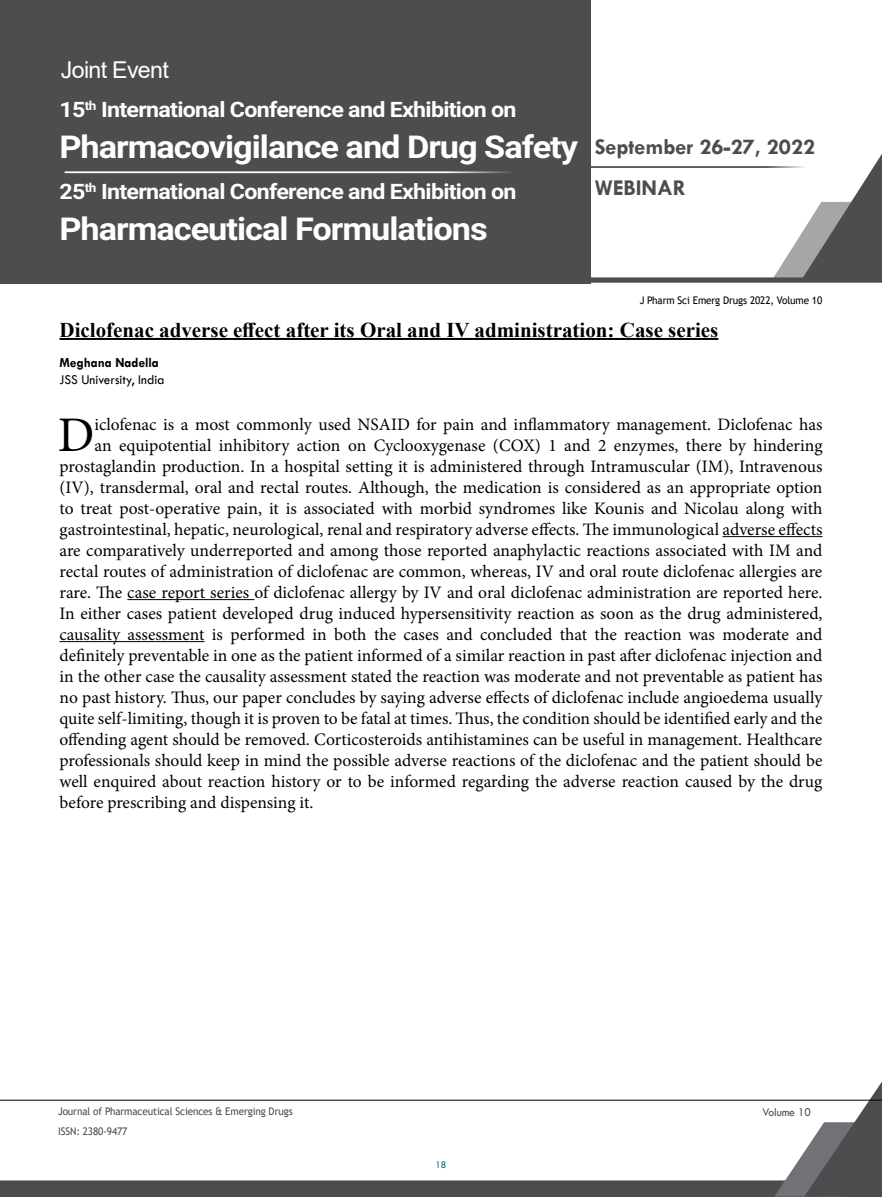
<style>
.page{position:relative;width:882px;height:1197px;background:#fff}
.page>*{position:absolute;margin:0;border:0;box-sizing:border-box;transform-origin:0 0}
.t1{font:49.88px "Minion Pro";color:#000}
.t2{font:700 31.5px "Roboto";letter-spacing:-.03em;color:#fff;scale:1.09 1}
.t3{font:23.28px "Arial";letter-spacing:-.03em;color:#fff}
.t4{font:700 22.75px/41.1px "Tw Cen";color:#4d4d4f}
.t5{font:700 21.35px "Roboto";letter-spacing:-.03em;color:#fff;scale:1.09 1}
.t6{font:700 21px "Times New Roman";color:#000}
.t7{font:17.5px "Minion Pro";color:#000}
.t8{font:14px "Tw Cen";color:#000;scale:.95 1}
.t9{font:700 14px "Tw Cen";color:#000;scale:.95 1}
.t10{font:12.25px "Tw Cen";letter-spacing:-.01em;color:#4d4d4f;scale:.95 1}
.t11{font:10.5px "Trebuchet MS";letter-spacing:-.01em;color:#4d4d4f;scale:.95 1}
.t12{font:10.5px "Trebuchet MS";letter-spacing:-.01em;color:#000;scale:.95 1}
.t13{font:10.5px "Tw Cen";color:#15697e;scale:.95 1}
</style>
<div class="page">
<svg style="left:0;top:1081px;width:882px;height:116px"></svg>
<hr style="left:0;top:1100px;width:882px;height:1px;background:#000">
<div style="left:0;top:0;width:590px;height:283px;background:#4d4d4f"></div>
<svg style="left:64px;top:153px;width:818px;height:130px"></svg>
<hr style="left:65px;top:171px;width:477px;height:2px;background:#fff">
<hr style="left:60px;top:338px;width:658px;height:2px;background:#000">
<hr style="left:723px;top:536px;width:99px;height:1px;background:#000">
<hr style="left:127px;top:599px;width:127px;height:1px;background:#000">
<hr style="left:60px;top:641px;width:145px;height:1px;background:#000">
<h3 class="t3" style="left:61px;top:54px;width:109px">Joint Event</h3>
<p class="t5" style="left:59px;top:95px;width:421px">15<sup>th</sup> International Conference and Exhibition on</p>
<h2 class="t2" style="left:59px;top:125px;width:477px">Pharmacovigilance and Drug Safety</h2>
<p class="t5" style="left:59px;top:176px;width:421px">25<sup>th</sup> International Conference and Exhibition on</p>
<h2 class="t2" style="left:59px;top:206px;width:394px">Pharmaceutical Formulations</h2>
<h3 class="t4" style="left:595px;top:126px;width:222px">September 26-27, 2022<br>WEBINAR</h3>
<p class="t12" style="left:640px;top:293px;width:194px">J Pharm Sci Emerg Drugs 2022, Volume 10</p>
<p class="t6" style="left:60px;top:314px;width:660px">Diclofenac adverse effect after its Oral and IV administration: Case series</p>
<p class="t9" style="left:60px;top:354px;width:106px">Meghana Nadella</p>
<p class="t8" style="left:60px;top:371px;width:112px">JSS University, India</p>
<h1 class="t1" style="left:58px;top:402px;width:38px">D</h1>
<p class="t7" style="left:94px;top:413px;width:730px">iclofenac is a most commonly used NSAID for pain and inflammatory management. Diclofenac has</p>
<p class="t7" style="left:94px;top:434px;width:730px">an equipotential inhibitory action on Cyclooxygenase (COX) 1 and 2 enzymes, there by hindering</p>
<p class="t7" style="left:60px;top:455px;width:765px">prostaglandin production. In a hospital setting it is administered through Intramuscular (IM), Intravenous</p>
<p class="t7" style="left:60px;top:476px;width:764px">(IV), transdermal, oral and rectal routes. Although, the medication is considered as an appropriate option</p>
<p class="t7" style="left:60px;top:497px;width:764px">to treat post-operative pain, it is associated with morbid syndromes like Kounis and Nicolau along with</p>
<p class="t7" style="left:60px;top:518px;width:764px">gastrointestinal, hepatic, neurological, renal and respiratory adverse effects. The immunological adverse effects</p>
<p class="t7" style="left:60px;top:539px;width:765px">are comparatively underreported and among those reported anaphylactic reactions associated with IM and</p>
<p class="t7" style="left:60px;top:560px;width:764px">rectal routes of administration of diclofenac are common, whereas, IV and oral route diclofenac allergies are</p>
<p class="t7" style="left:60px;top:581px;width:764px">rare. The case report series of diclofenac allergy by IV and oral diclofenac administration are reported here.</p>
<p class="t7" style="left:60px;top:602px;width:764px">In either cases patient developed drug induced hypersensitivity reaction as soon as the drug administered,</p>
<p class="t7" style="left:60px;top:623px;width:764px">causality assessment is performed in both the cases and concluded that the reaction was moderate and</p>
<p class="t7" style="left:60px;top:644px;width:764px">definitely preventable in one as the patient informed of a similar reaction in past after diclofenac injection and</p>
<p class="t7" style="left:60px;top:665px;width:764px">in the other case the causality assessment stated the reaction was moderate and not preventable as patient has</p>
<p class="t7" style="left:60px;top:686px;width:764px">no past history. Thus, our paper concludes by saying adverse effects of diclofenac include angioedema usually</p>
<p class="t7" style="left:60px;top:707px;width:764px">quite self-limiting, though it is proven to be fatal at times. Thus, the condition should be identified early and the</p>
<p class="t7" style="left:60px;top:728px;width:764px">offending agent should be removed. Corticosteroids antihistamines can be useful in management. Healthcare</p>
<p class="t7" style="left:60px;top:749px;width:764px">professionals should keep in mind the possible adverse reactions of the diclofenac and the patient should be</p>
<p class="t7" style="left:60px;top:770px;width:764px">well enquired about reaction history or to be informed regarding the adverse reaction caused by the drug</p>
<p class="t7" style="left:60px;top:791px;width:255px">before prescribing and dispensing it.</p>
<p class="t11" style="left:58px;top:1105px;width:249px">Journal of Pharmaceutical Sciences &amp; Emerging Drugs</p>
<p class="t10" style="left:762px;top:1104px;width:53px">Volume 10</p>
<p class="t11" style="left:58px;top:1125px;width:75px">ISSN: 2380-9477</p>
<p class="t13" style="left:436px;top:1159px;width:13px">18</p>
</div>
